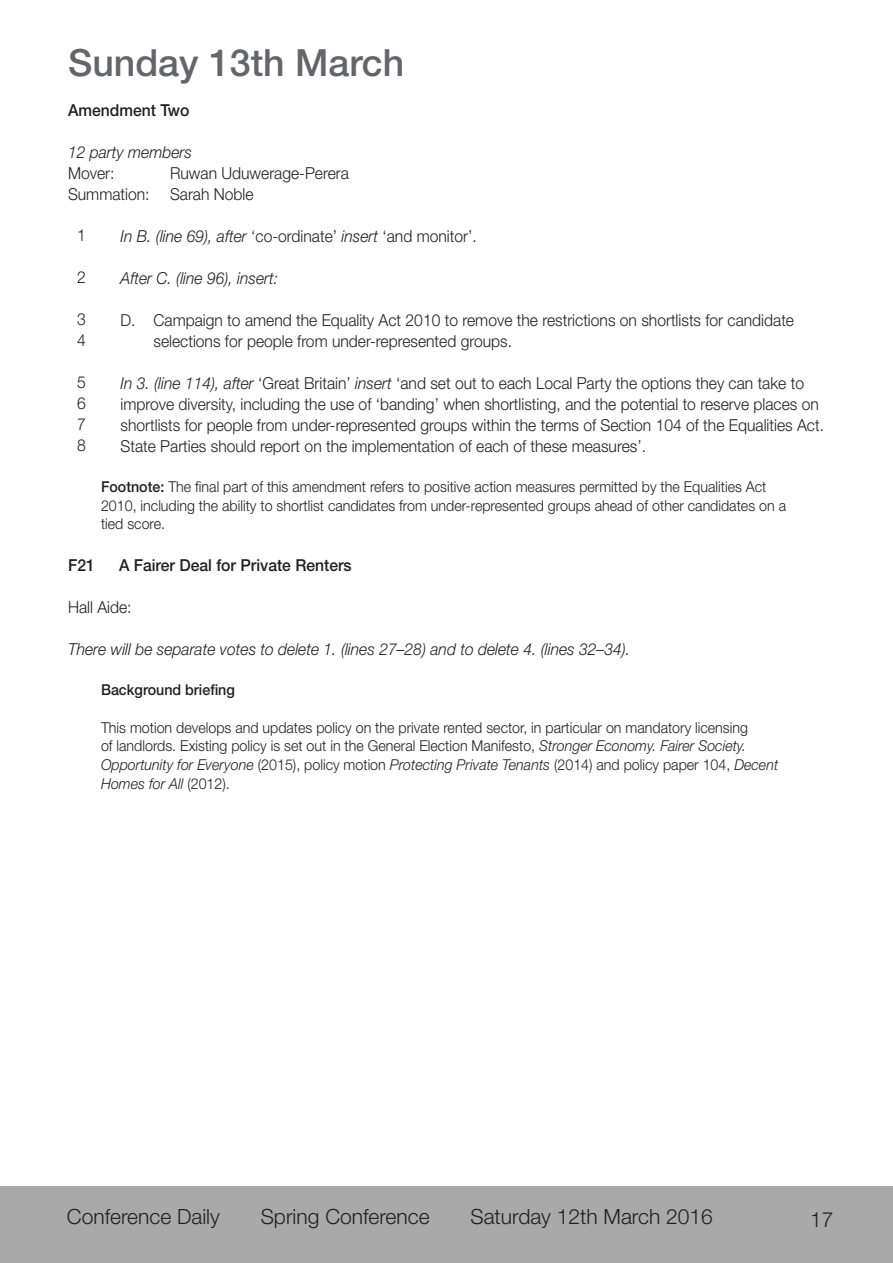
<style>
.page{position:relative;width:893px;height:1263px;background:#fff}
.page>*{position:absolute;margin:0;border:0;box-sizing:border-box;transform-origin:0 0}
.t1{font:500 37.5px "Helvetica Neue LT Std";color:#64656a}
.t2{font:300 21px "Helvetica Neue LT Std";color:#231f20}
.t3{font:300 16.5px/21px "Helvetica Neue LT Std";color:#231f20;scale:.95 1}
.t4{font:italic 300 16.5px "Helvetica Neue LT Std";color:#231f20;scale:.95 1}
.t5{font:500 16.5px "Helvetica Neue LT Std";color:#231f20;scale:.95 1}
.t6{font:300 15px/18.8px "Helvetica Neue LT Std";color:#231f20;scale:.95 1}
.t7{font:500 15px "Helvetica Neue LT Std";color:#231f20;scale:.95 1}
.s1{font-style:italic}
.s2{font-weight:500}
</style>
<div class="page">
<div style="left:0;top:1186px;width:893px;height:77px;background:#aaa9aa"></div>
<h1 class="t1" style="left:68px;top:40px;width:338px">Sunday 13th March</h1>
<p class="t5" style="left:68px;top:100px;width:129px">Amendment Two</p>
<p class="t4" style="left:68px;top:142px;width:132px">12 party members</p>
<p class="t3" style="left:68px;top:162px;width:50px">Mover:</p>
<p class="t3" style="left:68px;top:162px;width:297px;text-indent:102px">Ruwan Uduwerage-Perera<br>Summation: Sarah Noble</p>
<p class="t3" style="left:121px;top:225px;width:377px"><span class="s1">In B. (line 69), after</span> ‘co-ordinate’ <span class="s1">insert</span> ‘and monitor’.</p>
<p class="t4" style="left:121px;top:268px;width:167px">After C. (line 96), insert:</p>
<p class="t3" style="left:154px;top:309px;width:676px;text-indent:-33px">D. Campaign to amend the Equality Act 2010 to remove the restrictions on shortlists for candidate selections for people from under-represented groups.</p>
<p class="t3" style="left:121px;top:372px;width:742px"><span class="s1">In 3. (line 114), after</span> ‘Great Britain’ <span class="s1">insert</span> ‘and set out to each Local Party the options they can take to improve diversity, including the use of ‘banding’ when shortlisting, and the potential to reserve places on shortlists for people from under-represented groups within the terms of Section 104 of the Equalities Act.<br>State Parties should report on the implementation of each of these measures’.</p>
<p class="t6" style="left:101px;top:477px;width:723px"><span class="s2">Footnote:</span> The final part of this amendment refers to positive action measures permitted by the Equalities Act<br>2010, including the ability to shortlist candidates from under-represented groups ahead of other candidates on a tied score.</p>
<p class="t5" style="left:68px;top:555px;width:30px">F21</p>
<p class="t5" style="left:119px;top:555px;width:246px">A Fairer Deal for Private Renters</p>
<p class="t3" style="left:68px;top:596px;width:68px">Hall Aide:</p>
<p class="t4" style="left:68px;top:639px;width:593px">There will be separate votes to delete 1. (lines 27–28) and to delete 4. (lines 32–34).</p>
<p class="t7" style="left:101px;top:681px;width:142px">Background briefing</p>
<p class="t6" style="left:101px;top:717px;width:714px">This motion develops and updates policy on the private rented sector, in particular on mandatory licensing<br>of landlords. Existing policy is set out in the General Election Manifesto, <span class="s1">Stronger Economy. Fairer Society.<br>Opportunity for Everyone</span> (2015), policy motion <span class="s1">Protecting Private Tenants</span> (2014) and policy paper 104, <span class="s1">Decent Homes for All</span> (2012).</p>
<p class="t3" style="left:77px;top:225px;width:11px">1</p>
<p class="t3" style="left:77px;top:267px;width:11px">2</p>
<p class="t3" style="left:77px;top:309px;width:11px">3<br>4</p>
<p class="t3" style="left:77px;top:372px;width:11px;text-align:justify">5<br>6<br>7<br>8</p>
<p class="t2" style="left:67px;top:1203px;width:154px">Conference Daily</p>
<p class="t2" style="left:261px;top:1203px;width:170px">Spring Conference</p>
<p class="t2" style="left:470px;top:1203px;width:244px">Saturday 12th March 2016</p>
<p class="t2" style="left:810px;top:1206px;width:25px">17</p>
</div>
